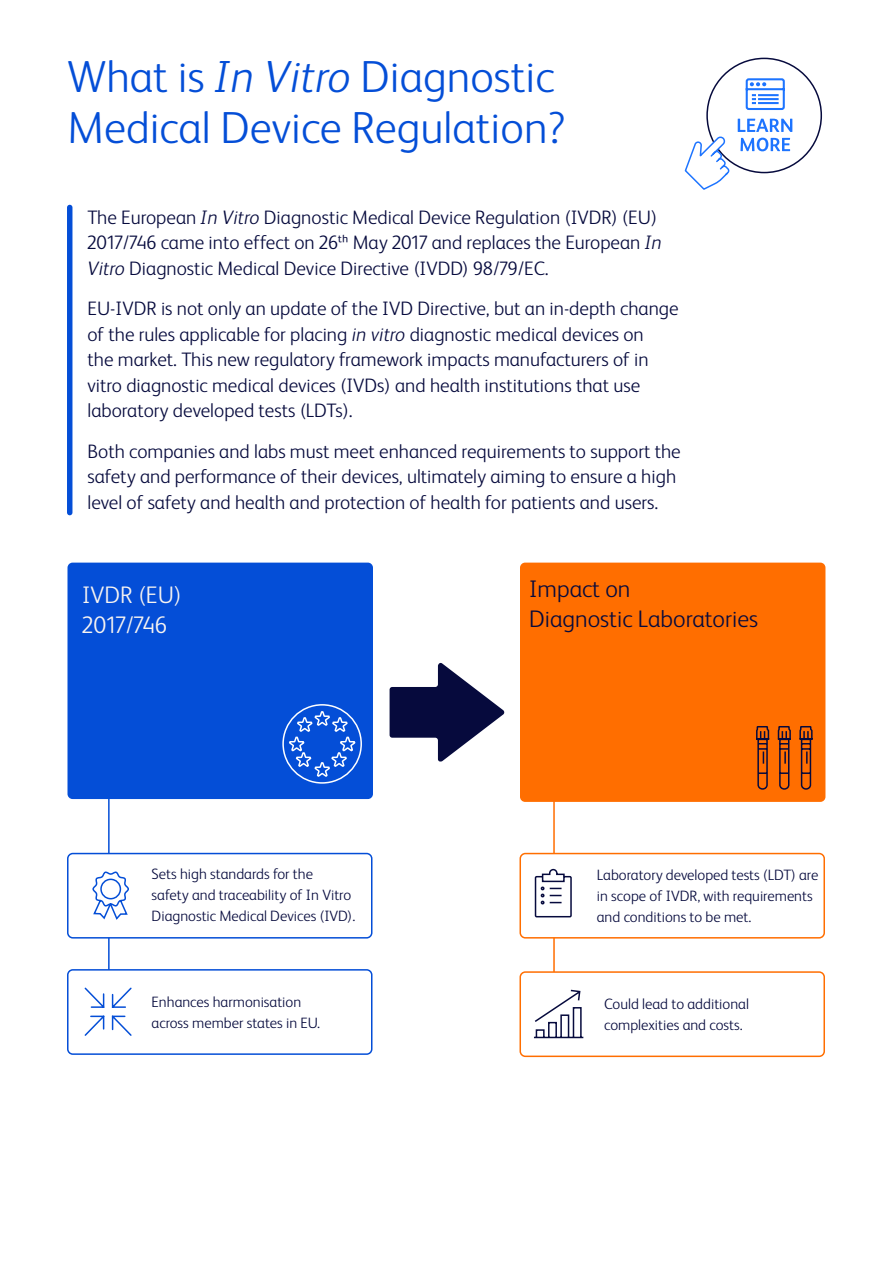
<style>
.page{position:relative;width:893px;height:1263px;background:#fff}
.page>*{position:absolute;margin:0;border:0;box-sizing:border-box;transform-origin:0 0}
.t1{font:300 45px/51px "FS Albert Pro";color:#044ed7}
.t2{font:300 24px/30px "FS Albert Pro";color:#060a3d}
.t3{font:300 24px/30px "FS Albert Pro";color:#f8f4f1}
.t4{font:300 19.5px/25.5px "FS Albert Pro";color:#060a3d}
.t5{font:300 15px/21px "FS Albert Pro";color:#060a3d}
.s1{font-style:italic}
</style>
<div class="page">
<div style="left:68px;top:563px;width:305px;height:236px;background:#044ed7;border-radius:5px"></div>
<div style="left:520px;top:563px;width:305px;height:239px;background:#ff6e00;border-radius:5px"></div>
<svg style="left:282px;top:704px;width:80px;height:80px"></svg>
<svg style="left:799px;top:726px;width:14px;height:64px"></svg>
<svg style="left:756px;top:726px;width:35px;height:64px"></svg>
<svg style="left:390px;top:662px;width:115px;height:100px"></svg>
<div style="left:67px;top:205px;width:5px;height:310px;background:#044ed7;border-radius:3px"></div>
<hr style="left:553px;top:795px;width:2px;height:241px;background:#ff6e00">
<hr style="left:108px;top:795px;width:2px;height:192px;background:#044ed7">
<div style="left:68px;top:853px;width:304px;height:85px;background:#fff;border-radius:5px"></div>
<div style="left:67px;top:853px;width:305px;height:85px;border:2px solid #044ed7;border-radius:5px"></div>
<div style="left:519px;top:853px;width:306px;height:85px;border:2px solid #ff6e00;border-radius:5px"></div>
<div style="left:68px;top:970px;width:304px;height:84px;background:#fff;border-radius:5px"></div>
<div style="left:67px;top:969px;width:305px;height:86px;border:2px solid #044ed7;border-radius:5px"></div>
<div style="left:519px;top:971px;width:306px;height:86px;border:2px solid #ff6e00;border-radius:5px"></div>
<svg style="left:92px;top:871px;width:37px;height:49px"></svg>
<svg style="left:84px;top:987px;width:48px;height:49px"></svg>
<svg style="left:534px;top:868px;width:38px;height:50px"></svg>
<svg style="left:534px;top:989px;width:50px;height:50px"></svg>
<div style="left:706px;top:58px;width:116px;height:115px;border:2px solid #060a3d;border-radius:50%"></div>
<svg style="left:745px;top:78px;width:40px;height:32px"></svg>
<svg style="left:740px;top:138px;width:50px;height:13px"></svg>
<svg style="left:738px;top:119px;width:54px;height:13px"></svg>
<svg style="left:684px;top:135px;width:47px;height:55px"></svg>
<h1 class="t1" style="left:68px;top:48px;width:500px">What is <span class="s1">In Vitro</span> Diagnostic<br>Medical Device Regulation?</h1>
<p class="t4" style="left:87px;top:203px;width:576px">The European <span class="s1">In Vitro</span> Diagnostic Medical Device Regulation (IVDR) (EU)<br>2017/746 came into effect on 26th May 2017 and replaces the European <span class="s1">In<br>Vitro</span> Diagnostic Medical Device Directive (IVDD) 98/79/EC.</p>
<p class="t4" style="left:87px;top:294px;width:593px">EU-IVDR is not only an update of the IVD Directive, but an in-depth change of the rules applicable for placing <span class="s1">in vitro</span> diagnostic medical devices on<br>the market. This new regulatory framework impacts manufacturers of in vitro diagnostic medical devices (IVDs) and health institutions that use laboratory developed tests (LDTs).</p>
<p class="t4" style="left:87px;top:437px;width:595px">Both companies and labs must meet enhanced requirements to support the safety and performance of their devices, ultimately aiming to ensure a high level of safety and health and protection of health for patients and users.</p>
<p class="t3" style="left:82px;top:578px;width:101px">IVDR (EU)<br>2017/746</p>
<p class="t2" style="left:529px;top:573px;width:230px">Impact on<br>Diagnostic Laboratories</p>
<p class="t5" style="left:152px;top:863px;width:205px">Sets high standards for the<br>safety and traceability of In Vitro<br>Diagnostic Medical Devices (IVD).</p>
<p class="t5" style="left:597px;top:864px;width:223px">Laboratory developed tests (LDT) are in scope of IVDR, with requirements and conditions to be met.</p>
<p class="t5" style="left:152px;top:991px;width:170px">Enhances harmonisation across member states in EU.</p>
<p class="t5" style="left:604px;top:993px;width:146px">Could lead to additional complexities and costs.</p>
</div>
